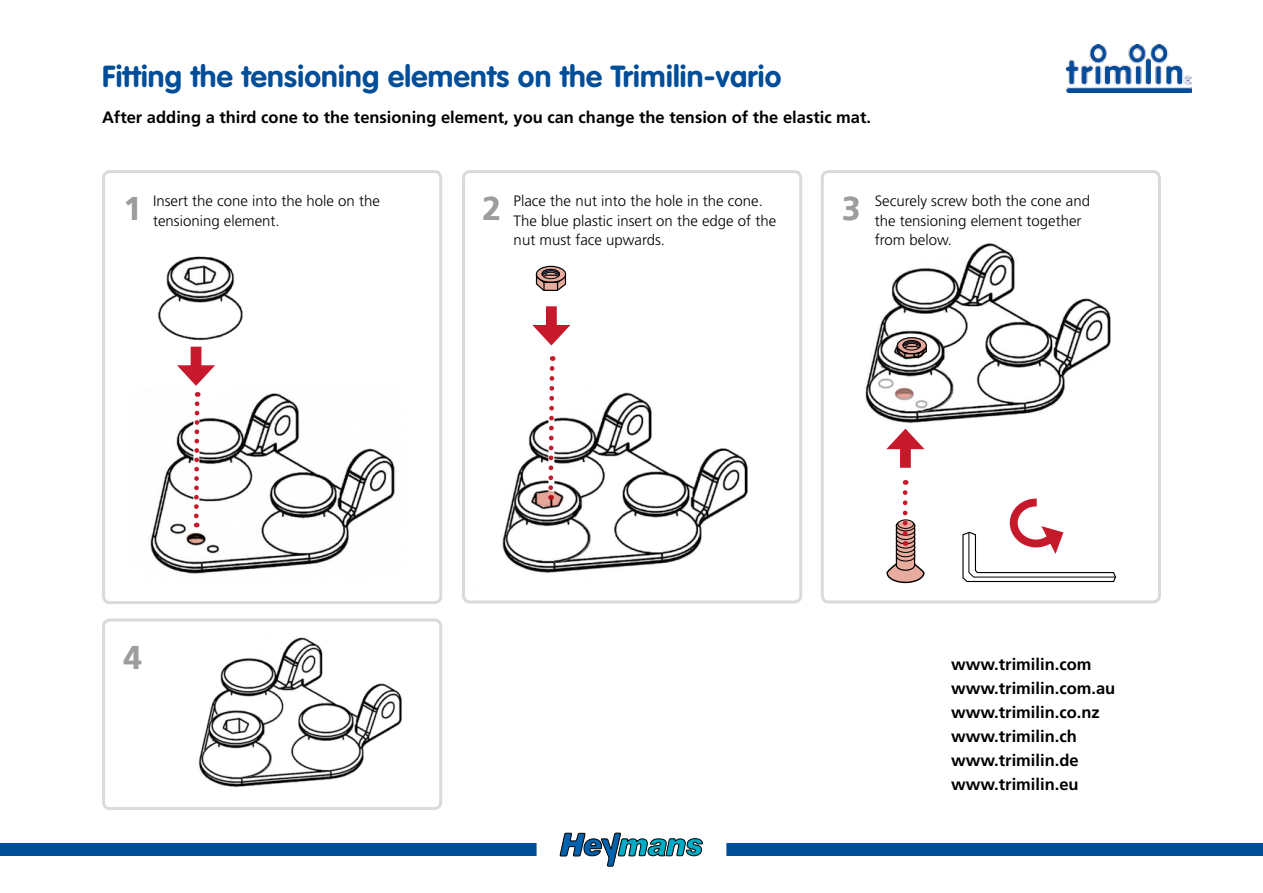
<style>
.page{position:relative;width:1263px;height:893px;background:#fff}
.page>*{position:absolute;margin:0;border:0;box-sizing:border-box;transform-origin:0 0}
.t1{font:700 33px "Frutiger";color:#9d9d9c}
.t2{font:700 30px "VAG Rounded";letter-spacing:.01em;color:#004d98}
.t3{font:700 16.5px/24px "Frutiger";color:#000}
.t4{font:300 15px/19.5px "Frutiger";color:#000}
</style>
<div class="page">
<div style="left:462px;top:170px;width:340px;height:433px;border:3px solid #dadada;border-radius:6px"></div>
<div style="left:821px;top:170px;width:340px;height:433px;border:3px solid #dadada;border-radius:6px"></div>
<img style="left:198px;top:637px;width:204px;height:151px">
<div style="left:900px;top:441px;width:11px;height:27px;background:#c61a2c"></div>
<svg style="left:886px;top:429px;width:38px;height:20px"></svg>
<img style="left:865px;top:243px;width:246px;height:181px">
<img style="left:878px;top:373px;width:55px;height:39px">
<svg style="left:904px;top:480px;width:5px;height:13px"></svg>
<svg style="left:886px;top:493px;width:39px;height:91px"></svg>
<svg style="left:895px;top:388px;width:18px;height:10px"></svg>
<div style="left:102px;top:170px;width:340px;height:434px;border:3px solid #dadada;border-radius:6px"></div>
<div style="left:102px;top:618px;width:340px;height:192px;border:3px solid #dadada;border-radius:6px"></div>
<div style="left:897px;top:337px;width:30px;height:17px;border:1px solid #000;border-radius:50%"></div>
<svg style="left:895px;top:340px;width:33px;height:19px"></svg>
<svg style="left:897px;top:337px;width:30px;height:21px"></svg>
<img style="left:502px;top:392px;width:246px;height:181px">
<div style="left:546px;top:306px;width:11px;height:27px;background:#c61a2c"></div>
<svg style="left:532px;top:325px;width:38px;height:20px"></svg>
<svg style="left:546px;top:356px;width:11px;height:136px"></svg>
<svg style="left:534px;top:491px;width:29px;height:16px"></svg>
<svg style="left:535px;top:266px;width:32px;height:25px"></svg>
<svg style="left:962px;top:498px;width:155px;height:85px"></svg>
<img style="left:1066px;top:45px;width:125px;height:47px">
<img style="left:158px;top:256px;width:85px;height:93px">
<img style="left:150px;top:393px;width:245px;height:181px">
<div style="left:191px;top:347px;width:10px;height:26px;background:#c61a2c"></div>
<svg style="left:177px;top:365px;width:38px;height:21px"></svg>
<svg style="left:191px;top:392px;width:11px;height:135px"></svg>
<svg style="left:186px;top:533px;width:18px;height:10px"></svg>
<div style="left:0;top:843px;width:1263px;height:12px;background:#004d98"></div>
<div style="left:537px;top:818px;width:189px;height:55px;background:#fff;border-radius:12px"></div>
<svg style="left:560px;top:833px;width:143px;height:33px"></svg>
<h2 class="t2" style="left:102px;top:64px;width:681px">Fitting the tensioning elements on the Trimilin-vario</h2>
<p class="t3" style="left:102px;top:107px;width:770px">After adding a third cone to the tensioning element, you can change the tension of the elastic mat.</p>
<p class="t4" style="left:153px;top:192px;width:228px">Insert the cone into the hole on the tensioning element.</p>
<p class="t4" style="left:514px;top:192px;width:264px">Place the nut into the hole in the cone.<br>The blue plastic insert on the edge of the nut must face upwards.</p>
<p class="t4" style="left:875px;top:192px;width:217px">Securely screw both the cone and the tensioning element together from below.</p>
<h1 class="t1" style="left:124px;top:195px;width:20px">1</h1>
<h1 class="t1" style="left:482px;top:195px;width:20px">2</h1>
<h1 class="t1" style="left:842px;top:195px;width:20px">3</h1>
<h1 class="t1" style="left:124px;top:644px;width:20px">4</h1>
<p class="t3" style="left:951px;top:653px;width:166px">www.trimilin.com www.trimilin.com.au www.trimilin.co.nz www.trimilin.ch www.trimilin.de www.trimilin.eu</p>
</div>
